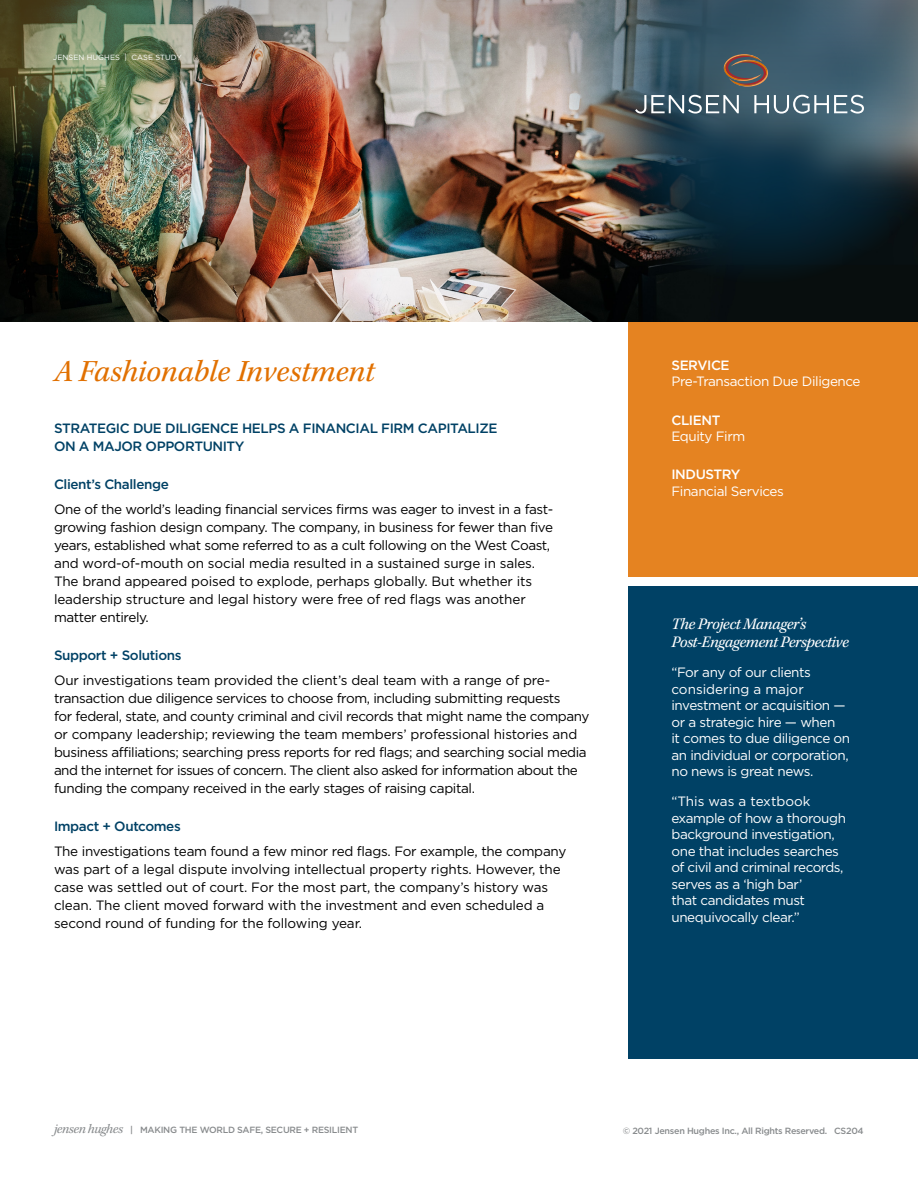
<style>
.page{position:relative;width:918px;height:1188px;background:#fff}
.page>*{position:absolute;margin:0;border:0;box-sizing:border-box;transform-origin:0 0}
.JH_Title{font:italic 31.5px "Kepler Std";color:#e17000}
.SIDE_BAR_JH_Light_Su{font:italic 16.5px/18px "Kepler Std";letter-spacing:-.03em;color:#fff}
.JH_Body_Text{font:13.5px/18px "Gotham";letter-spacing:-.025em;color:#000}
.Side_Bar_JH_Body_Cop{font:13.5px/16.5px "Gotham";letter-spacing:-.03em;color:#fff}
.JH_SUBHEADING_TEXT{font:500 13.5px/18px "Gotham";letter-spacing:-.03em;color:#004165}
.JH_Section_Title__B{font:500 13.5px "Gotham";letter-spacing:-.03em;color:#004165}
.SIDE_BAR_JH_SECTION{font:500 13.5px "Gotham";letter-spacing:-.03em;color:#fff}
.t1{font:500 9px "Gotham";letter-spacing:-.03em;color:#888b8d}
.t2{font:7.5px "Gotham";letter-spacing:.01em;color:#fff}
.s1{font-family:"Kepler Std";font-weight:400;font-style:italic;font-size:13.5px}
</style>
<div class="page">
<div style="left:629px;top:322px;width:289px;height:255px;background:#e58321"></div>
<div style="left:629px;top:586px;width:289px;height:473px;background:#004165"></div>
<img style="left:0;top:0;width:918px;height:324px">
<svg style="left:724px;top:54px;width:44px;height:33px"></svg>
<svg style="left:635px;top:95px;width:104px;height:19px"></svg>
<svg style="left:754px;top:95px;width:110px;height:19px"></svg>
<p class="t2" style="left:53px;top:53px;width:130px">JENSEN HUGHES | CASE STUDY</p>
<p class="JH_Title" style="left:54px;top:353px;width:322px">A Fashionable Investment</p>
<p class="JH_SUBHEADING_TEXT" style="left:54px;top:419px;width:445px">STRATEGIC DUE DILIGENCE HELPS A FINANCIAL FIRM CAPITALIZE<br>ON A MAJOR OPPORTUNITY</p>
<p class="JH_Section_Title__B" style="left:54px;top:476px;width:116px">Client’s Challenge</p>
<p class="JH_Body_Text" style="left:54px;top:500px;width:501px">One of the world’s leading financial services firms was eager to invest in a fast&shy;growing fashion design company. The company, in business for fewer than five years, established what some referred to as a cult following on the West Coast, and word-of-mouth on social media resulted in a sustained surge in sales.<br>The brand appeared poised to explode, perhaps globally. But whether its leadership structure and legal history were free of red flags was another matter entirely.</p>
<p class="JH_Section_Title__B" style="left:54px;top:647px;width:129px">Support + Solutions</p>
<p class="JH_Body_Text" style="left:54px;top:671px;width:537px">Our investigations team provided the client’s deal team with a range of pre&shy;transaction due diligence services to choose from, including submitting requests<br>for federal, state, and county criminal and civil records that might name the company or company leadership; reviewing the team members’ professional histories and business affiliations; searching press reports for red flags; and searching social media and the internet for issues of concern. The client also asked for information about the funding the company received in the early stages of raising capital.</p>
<p class="JH_Section_Title__B" style="left:54px;top:818px;width:128px">Impact + Outcomes</p>
<p class="JH_Body_Text" style="left:54px;top:842px;width:514px">The investigations team found a few minor red flags. For example, the company was part of a legal dispute involving intellectual property rights. However, the case was settled out of court. For the most part, the company’s history was clean. The client moved forward with the investment and even scheduled a second round of funding for the following year.</p>
<p class="SIDE_BAR_JH_SECTION" style="left:671px;top:356px;width:60px">SERVICE</p>
<p class="Side_Bar_JH_Body_Cop" style="left:671px;top:373px;width:191px">Pre-Transaction Due Diligence</p>
<p class="SIDE_BAR_JH_SECTION" style="left:671px;top:411px;width:51px">CLIENT</p>
<p class="Side_Bar_JH_Body_Cop" style="left:671px;top:428px;width:75px">Equity Firm</p>
<p class="SIDE_BAR_JH_SECTION" style="left:671px;top:466px;width:71px">INDUSTRY</p>
<p class="Side_Bar_JH_Body_Cop" style="left:671px;top:483px;width:114px">Financial Services</p>
<p class="SIDE_BAR_JH_Light_Su" style="left:671px;top:615px;width:179px">The Project Manager’s<br>Post-Engagement Perspective</p>
<p class="Side_Bar_JH_Body_Cop" style="left:671px;top:664px;width:180px">“For any of our clients considering a major investment or acquisition — or a strategic hire — when<br>it comes to due diligence on an individual or corporation, no news is great news.</p>
<p class="Side_Bar_JH_Body_Cop" style="left:671px;top:793px;width:176px">“This was a textbook example of how a thorough background investigation, one that includes searches of civil and criminal records, serves as a ‘high bar’<br>that candidates must unequivocally clear.”</p>
<p class="t1" style="left:54px;top:1124px;width:306px"><span class="s1">jensen hughes</span> | MAKING THE WORLD SAFE, SECURE + RESILIENT</p>
<p class="t1" style="left:623px;top:1125px;width:243px">© 2021 Jensen Hughes Inc., All Rights Reserved. CS204</p>
</div>
